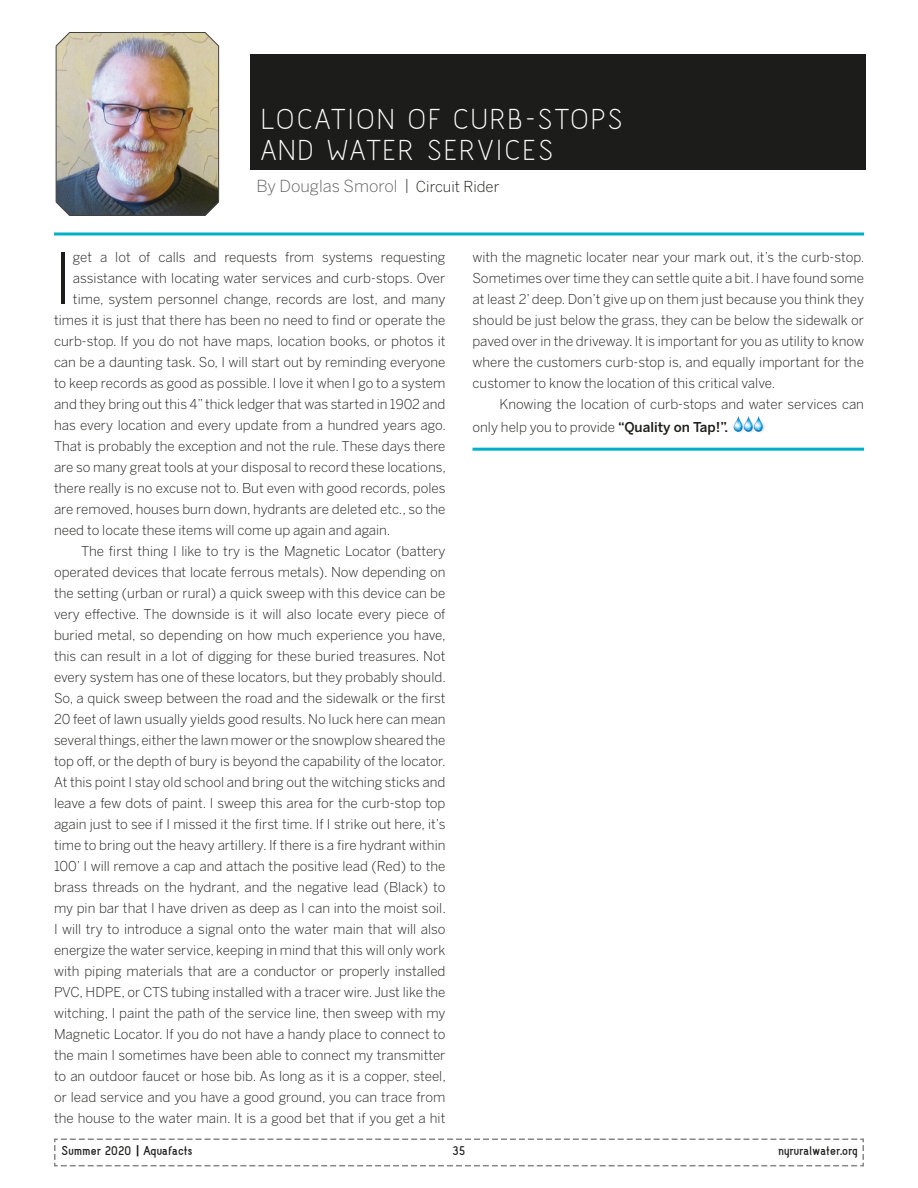
<style>
.page{position:relative;width:918px;height:1188px;background:#fff}
.page>*{position:absolute;margin:0;border:0;box-sizing:border-box;transform-origin:0 0}
.t1{font:300 70.2px "Benton Sans";color:#1c1c1a}
.t2{font:36px/31.5px "Acid";letter-spacing:.06em;color:#fff}
.t3{font:300 16.5px "Benton Sans";color:#5e5f5f}
.t4{font:700 16.2px "Acid";letter-spacing:-.015em;color:#1c1c1a}
.t5{font:300 13.5px/21px "Benton Sans";color:#1c1c1a;text-align:justify}
.s1{font-size:15px;color:#1c1c1a}
.s2{font-weight:500}
.s3{font-family:"Benton Sans";font-weight:500;font-size:12px}
</style>
<div class="page">
<hr style="left:54px;top:232px;width:810px;height:3px;background:#00b0c8">
<svg style="left:54px;top:1138px;width:810px;height:29px"></svg>
<img style="left:55px;top:32px;width:164px;height:184px">
<img style="left:734px;top:417px;width:31px;height:16px">
<hr style="left:472px;top:448px;width:392px;height:3px;background:#00b0c8">
<div style="left:250px;top:54px;width:616px;height:116px;background:#1c1c1a"></div>
<h2 class="t2" style="left:261px;top:105px;width:363px">LOCATION OF CURB-STOPS<br>AND WATER SERVICES</h2>
<p class="t3" style="left:256px;top:176px;width:244px">By Douglas Smorol <span class="s1">| Circuit Rider</span></p>
<h1 class="t1" style="left:54px;top:237px;width:20px">I</h1>
<p class="t5" style="left:73px;top:246px;width:374px">get a lot of calls and requests from systems requesting</p>
<p class="t5" style="left:73px;top:267px;width:374px">assistance with locating water services and curb-stops. Over</p>
<p class="t5" style="left:73px;top:288px;width:374px">time, system personnel change, records are lost, and many</p>
<p class="t5" style="left:54px;top:309px;width:393px">times it is just that there has been no need to find or operate the</p>
<p class="t5" style="left:54px;top:330px;width:393px">curb-stop. If you do not have maps, location books, or photos it</p>
<p class="t5" style="left:54px;top:351px;width:393px">can be a daunting task. So, I will start out by reminding everyone</p>
<p class="t5" style="left:54px;top:372px;width:393px">to keep records as good as possible. I love it when I go to a system</p>
<p class="t5" style="left:54px;top:393px;width:393px">and they bring out this 4” thick ledger that was started in 1902 and</p>
<p class="t5" style="left:54px;top:414px;width:393px">has every location and every update from a hundred years ago.</p>
<p class="t5" style="left:54px;top:435px;width:393px">That is probably the exception and not the rule. These days there</p>
<p class="t5" style="left:54px;top:456px;width:393px">are so many great tools at your disposal to record these locations,</p>
<p class="t5" style="left:54px;top:477px;width:393px">there really is no excuse not to. But even with good records, poles</p>
<p class="t5" style="left:54px;top:498px;width:393px">are removed, houses burn down, hydrants are deleted etc., so the</p>
<p class="t5" style="left:54px;top:519px;width:338px">need to locate these items will come up again and again.</p>
<p class="t5" style="left:81px;top:540px;width:366px">The first thing I like to try is the Magnetic Locator (battery</p>
<p class="t5" style="left:54px;top:561px;width:393px">operated devices that locate ferrous metals). Now depending on</p>
<p class="t5" style="left:54px;top:582px;width:393px">the setting (urban or rural) a quick sweep with this device can be</p>
<p class="t5" style="left:54px;top:603px;width:393px">very effective. The downside is it will also locate every piece of</p>
<p class="t5" style="left:54px;top:624px;width:393px">buried metal, so depending on how much experience you have,</p>
<p class="t5" style="left:54px;top:645px;width:393px">this can result in a lot of digging for these buried treasures. Not</p>
<p class="t5" style="left:54px;top:666px;width:393px">every system has one of these locators, but they probably should.</p>
<p class="t5" style="left:54px;top:687px;width:393px">So, a quick sweep between the road and the sidewalk or the first</p>
<p class="t5" style="left:54px;top:708px;width:393px">20 feet of lawn usually yields good results. No luck here can mean</p>
<p class="t5" style="left:54px;top:729px;width:393px">several things, either the lawn mower or the snowplow sheared the</p>
<p class="t5" style="left:54px;top:750px;width:393px">top off, or the depth of bury is beyond the capability of the locator.</p>
<p class="t5" style="left:54px;top:771px;width:393px">At this point I stay old school and bring out the witching sticks and</p>
<p class="t5" style="left:54px;top:792px;width:393px">leave a few dots of paint. I sweep this area for the curb-stop top</p>
<p class="t5" style="left:54px;top:813px;width:393px">again just to see if I missed it the first time. If I strike out here, it’s</p>
<p class="t5" style="left:54px;top:834px;width:393px">time to bring out the heavy artillery. If there is a fire hydrant within</p>
<p class="t5" style="left:54px;top:855px;width:393px">100’ I will remove a cap and attach the positive lead (Red) to the</p>
<p class="t5" style="left:54px;top:876px;width:393px">brass threads on the hydrant, and the negative lead (Black) to</p>
<p class="t5" style="left:54px;top:897px;width:393px">my pin bar that I have driven as deep as I can into the moist soil.</p>
<p class="t5" style="left:54px;top:918px;width:393px">I will try to introduce a signal onto the water main that will also</p>
<p class="t5" style="left:54px;top:939px;width:393px">energize the water service, keeping in mind that this will only work</p>
<p class="t5" style="left:54px;top:960px;width:393px">with piping materials that are a conductor or properly installed</p>
<p class="t5" style="left:54px;top:981px;width:393px">PVC, HDPE, or CTS tubing installed with a tracer wire. Just like the</p>
<p class="t5" style="left:54px;top:1002px;width:393px">witching, I paint the path of the service line, then sweep with my</p>
<p class="t5" style="left:54px;top:1023px;width:393px">Magnetic Locator. If you do not have a handy place to connect to</p>
<p class="t5" style="left:54px;top:1044px;width:393px">the main I sometimes have been able to connect my transmitter</p>
<p class="t5" style="left:54px;top:1065px;width:393px">to an outdoor faucet or hose bib. As long as it is a copper, steel,</p>
<p class="t5" style="left:54px;top:1086px;width:393px">or lead service and you have a good ground, you can trace from</p>
<p class="t5" style="left:54px;top:1107px;width:393px">the house to the water main. It is a good bet that if you get a hit</p>
<p class="t5" style="left:473px;top:246px;width:393px">with the magnetic locater near your mark out, it’s the curb-stop.<br>Sometimes over time they can settle quite a bit. I have found some at least 2’ deep. Don’t give up on them just because you think they should be just below the grass, they can be below the sidewalk or paved over in the driveway. It is important for you as utility to know where the customers curb-stop is, and equally important for the customer to know the location of this critical valve.</p>
<p class="t5" style="left:473px;top:393px;width:393px;line-height:22.5px;text-indent:27px">Knowing the location of curb-stops and water services can only help you to provide <span class="s2">“Quality on Tap!”.</span></p>
<p class="t4" style="left:62px;top:1145px;width:132px">Summer 2020 <span class="s3">|</span> Aquafacts</p>
<p class="t4" style="left:453px;top:1145px;width:14px">35</p>
<p class="t4" style="left:778px;top:1145px;width:81px">nyruralwater.org</p>
</div>
